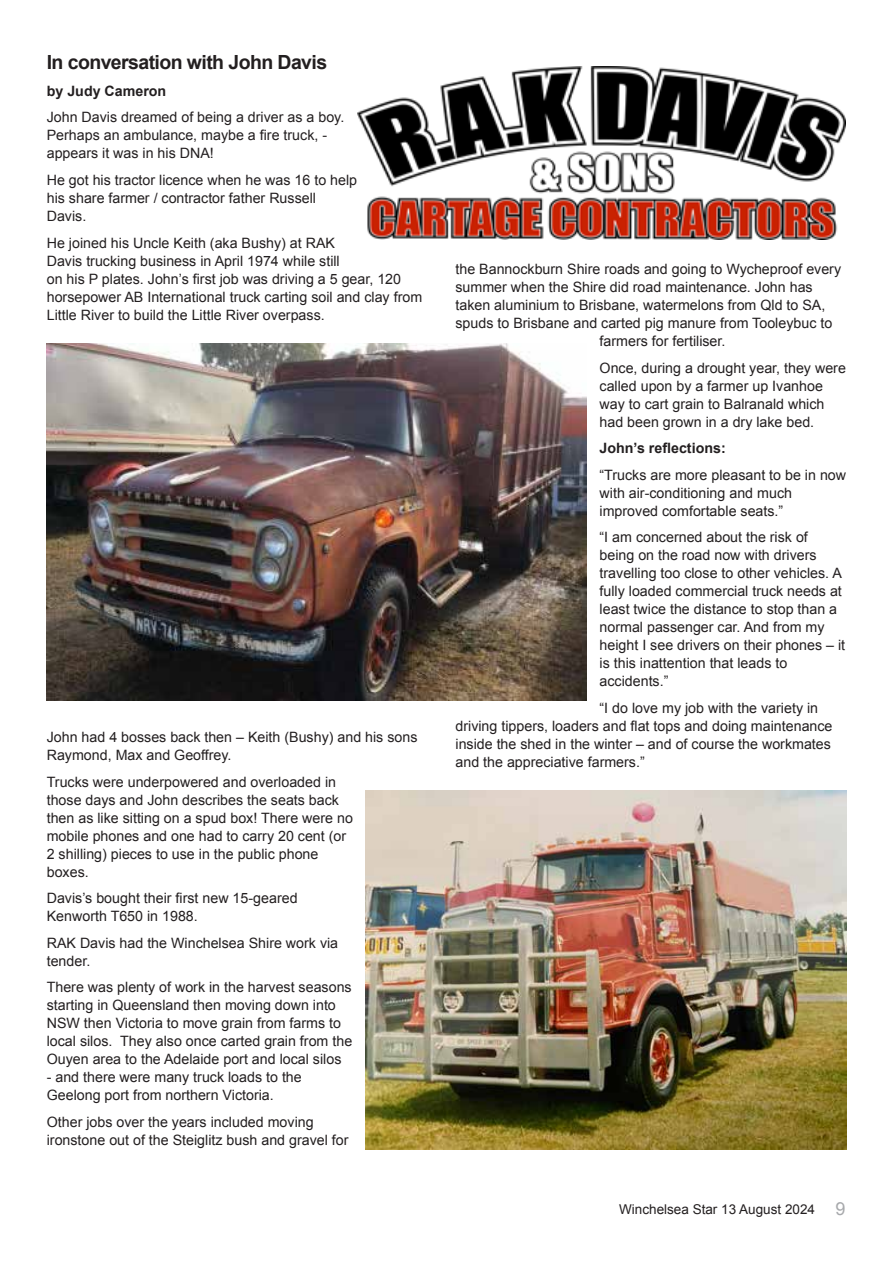
<style>
.page{position:relative;width:893px;height:1263px;background:#fff}
.page>*{position:absolute;margin:0;border:0;box-sizing:border-box;transform-origin:0 0}
.t1{font:700 19.5px "Arial";letter-spacing:-.03em;color:#231f20}
.t2{font:14.25px/18px "Arial";color:#231f20}
.t3{font:700 14.25px "Arial";color:#231f20}
.t4{font:13.5px "Arial";color:#231f20}
.s1{font-size:18px;color:#a7a9ac}
</style>
<div class="page">
<img style="left:47px;top:344px;width:540px;height:357px">
<img style="left:366px;top:791px;width:480px;height:358px">
<img style="left:357px;top:66px;width:488px;height:173px">
<h1 class="t1" style="left:47px;top:50px;width:282px">In conversation with John Davis</h1>
<p class="t3" style="left:47px;top:82px;width:121px">by Judy Cameron</p>
<p class="t2" style="left:47px;top:109px;width:299px">John Davis dreamed of being a driver as a boy.<br>Perhaps an ambulance, maybe a fire truck, - appears it was in his DNA!</p>
<p class="t2" style="left:47px;top:171px;width:312px">He got his tractor licence when he was 16 to help his share farmer / contractor father Russell<br>Davis.</p>
<p class="t2" style="left:47px;top:234px;width:377px">He joined his Uncle Keith (aka Bushy) at RAK<br>Davis trucking business in April 1974 while still<br>on his P plates. John’s first job was driving a 5 gear, 120 horsepower AB International truck carting soil and clay from Little River to build the Little River overpass.</p>
<p class="t2" style="left:47px;top:728px;width:372px">John had 4 bosses back then – Keith (Bushy) and his sons<br>Raymond, Max and Geoffrey.</p>
<p class="t2" style="left:47px;top:773px;width:308px">Trucks were underpowered and overloaded in those days and John describes the seats back then as like sitting on a spud box! There were no mobile phones and one had to carry 20 cent (or 2 shilling) pieces to use in the public phone boxes.</p>
<p class="t2" style="left:47px;top:889px;width:252px">Davis’s bought their first new 15-geared<br>Kenworth T650 in 1988.</p>
<p class="t2" style="left:47px;top:934px;width:293px">RAK Davis had the Winchelsea Shire work via tender.</p>
<p class="t2" style="left:47px;top:978px;width:307px">There was plenty of work in the harvest seasons starting in Queensland then moving down into NSW then Victoria to move grain from farms to local silos. They also once carted grain from the Ouyen area to the Adelaide port and local silos</p>
<p class="t2" style="left:47px;top:1068px;width:257px">- and there were many truck loads to the<br>Geelong port from northern Victoria.</p>
<p class="t2" style="left:47px;top:1113px;width:303px">Other jobs over the years included moving ironstone out of the Steiglitz bush and gravel for</p>
<p class="t2" style="left:455px;top:260px;width:387px">the Bannockburn Shire roads and going to Wycheproof every</p>
<p class="t2" style="left:455px;top:278px;width:359px">summer when the Shire did road maintenance. John has</p>
<p class="t2" style="left:455px;top:296px;width:371px">taken aluminium to Brisbane, watermelons from Qld to SA,</p>
<p class="t2" style="left:455px;top:314px;width:378px">spuds to Brisbane and carted pig manure from Tooleybuc to</p>
<p class="t2" style="left:600px;top:332px;width:127px">farmers for fertiliser.</p>
<p class="t2" style="left:600px;top:359px;width:248px">Once, during a drought year, they were called upon by a farmer up Ivanhoe way to cart grain to Balranald which had been grown in a dry lake bed.</p>
<p class="t3" style="left:600px;top:439px;width:128px">John’s reflections:</p>
<p class="t2" style="left:600px;top:466px;width:248px">“Trucks are more pleasant to be in now with air-conditioning and much improved comfortable seats.”</p>
<p class="t2" style="left:600px;top:528px;width:247px">“I am concerned about the risk of being on the road now with drivers travelling too close to other vehicles. A fully loaded commercial truck needs at least twice the distance to stop than a normal passenger car. And from my height I see drivers on their phones – it is this inattention that leads to accidents.”</p>
<p class="t2" style="left:455px;top:699px;width:379px;text-indent:144px">“I do love my job with the variety in driving tippers, loaders and flat tops and doing maintenance inside the shed in the winter – and of course the workmates and the appreciative farmers.”</p>
<p class="t4" style="left:619px;top:1200px;width:228px">Winchelsea Star 13 August 2024 <span class="s1">9</span></p>
</div>
